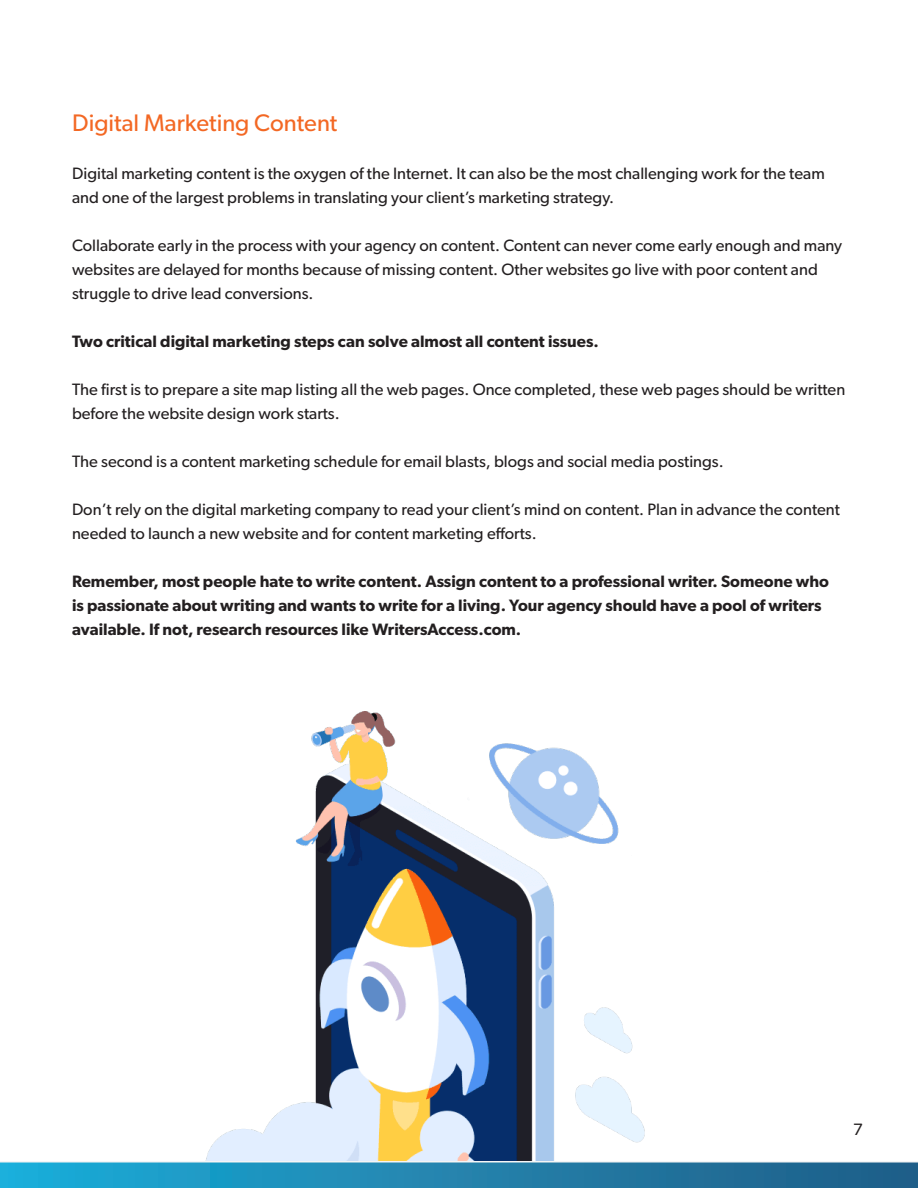
<style>
.page{position:relative;width:918px;height:1188px;background:#fff}
.page>*{position:absolute;margin:0;border:0;box-sizing:border-box;transform-origin:0 0}
.Header_Text_1{font:24px "Gibson";color:#f36824}
.t1{font:16.5px/24px "Gibson";color:#231f20}
.t2{font:600 16.5px/24px "Gibson";color:#231f20}
</style>
<div class="page">
<img style="left:205px;top:711px;width:440px;height:450px">
<svg style="left:0;top:1162px;width:918px;height:26px;background:#2386b0"></svg>
<p class="Header_Text_1" style="left:72px;top:108px;width:267px">Digital Marketing Content</p>
<p class="t1" style="left:72px;top:161px;width:754px">Digital marketing content is the oxygen of the Internet. It can also be the most challenging work for the team and one of the largest problems in translating your client’s marketing strategy.</p>
<p class="t1" style="left:72px;top:233px;width:772px">Collaborate early in the process with your agency on content. Content can never come early enough and many websites are delayed for months because of missing content. Other websites go live with poor content and struggle to drive lead conversions.</p>
<p class="t2" style="left:72px;top:329px;width:528px">Two critical digital marketing steps can solve almost all content issues.</p>
<p class="t1" style="left:72px;top:377px;width:775px">The first is to prepare a site map listing all the web pages. Once completed, these web pages should be written before the website design work starts.</p>
<p class="t1" style="left:72px;top:449px;width:653px">The second is a content marketing schedule for email blasts, blogs and social media postings.</p>
<p class="t1" style="left:72px;top:497px;width:769px">Don’t rely on the digital marketing company to read your client’s mind on content. Plan in advance the content needed to launch a new website and for content marketing efforts.</p>
<p class="t2" style="left:72px;top:569px;width:758px">Remember, most people hate to write content. Assign content to a professional writer. Someone who is passionate about writing and wants to write for a living. Your agency should have a pool of writers available. If not, research resources like WritersAccess.com.</p>
<p class="t1" style="left:853px;top:1117px;width:11px">7</p>
</div>
